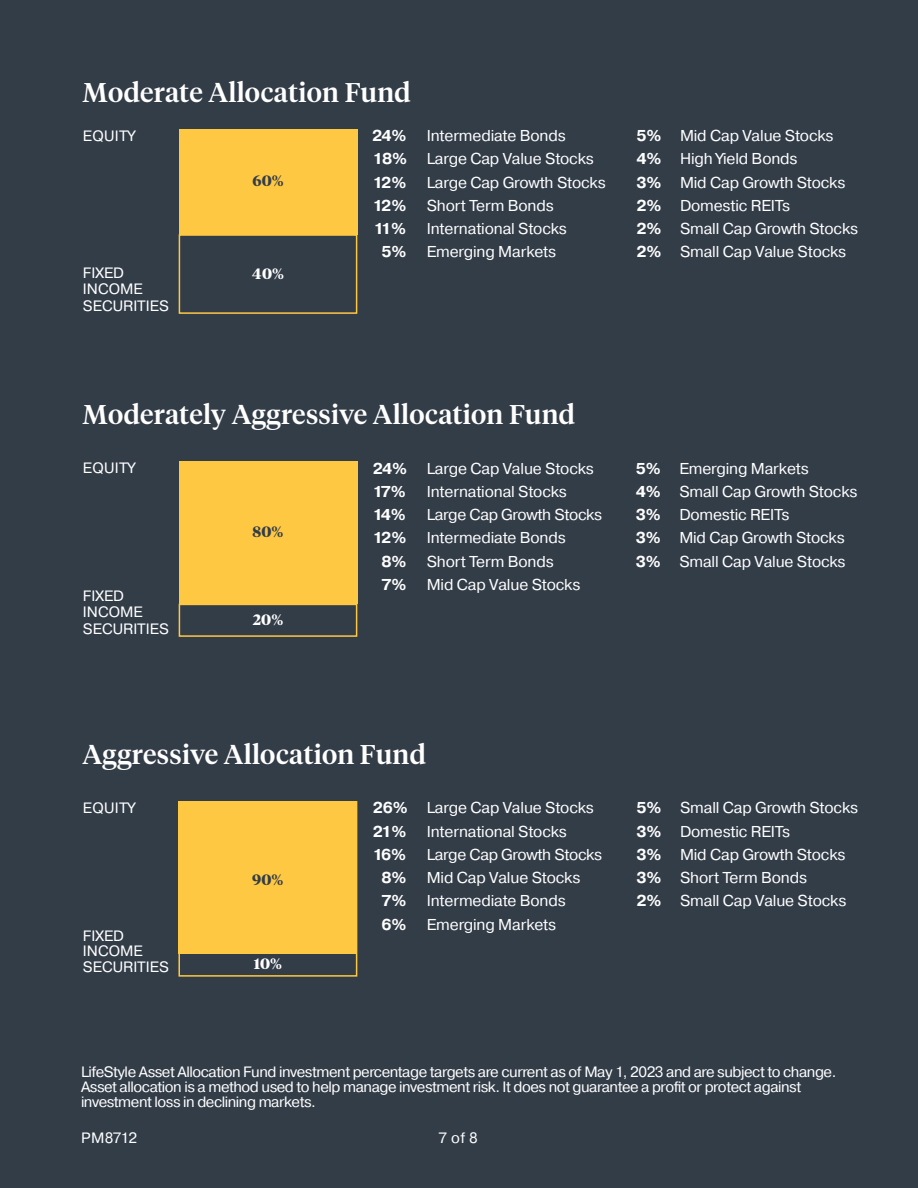
<style>
.page{position:relative;width:918px;height:1188px;background:#333d48}
.page>*{position:absolute;margin:0;border:0;box-sizing:border-box;transform-origin:0 0}
.t1{font:500 27px "Tiempos Headline";letter-spacing:.01em;color:#fff}
.t2{font:15.75px/23.2px "Pragmatica";letter-spacing:-.01em;color:#fff}
.t3{font:700 15.75px "Pragmatica";letter-spacing:-.12em;color:#fff}
.t4{font:15px/15px "Pragmatica";letter-spacing:-.03em;color:#fff}
.t5{font:15px/16.5px "Pragmatica";color:#fff}
.t6{font:700 15px "Tiempos Headline";color:#fff}
.t7{font:700 15px "Tiempos Headline";color:#333d48}
.s1{font-weight:700}
</style>
<div class="page">
<div style="left:179px;top:461px;width:178px;height:143px;background:#ffc843"></div>
<div style="left:179px;top:129px;width:178px;height:105px;background:#ffc843"></div>
<div style="left:179px;top:234px;width:178px;height:80px;border:2px solid #ffc843"></div>
<div style="left:179px;top:604px;width:178px;height:33px;border:2px solid #ffc843"></div>
<div style="left:178px;top:801px;width:179px;height:153px;background:#ffc843"></div>
<div style="left:178px;top:801px;width:179px;height:176px;border:2px solid #ffc843"></div>
<h1 class="t1" style="left:83px;top:74px;width:330px">Moderate Allocation Fund</h1>
<p class="t4" style="left:83px;top:128px;width:53px">EQUITY</p>
<p class="t5" style="left:83px;top:265px;width:87px">FIXED<br>INCOME<br>SECURITIES</p>
<p class="t7" style="left:252px;top:170px;width:33px">60%</p>
<p class="t6" style="left:252px;top:263px;width:33px">40%</p>
<p class="t3" style="left:372px;top:125px;width:36px">24%</p>
<p class="t2" style="left:373px;top:124px;width:223px;text-indent:54px">Intermediate Bonds<br><span class="s1">18%</span> Large Cap Value Stocks<br><span class="s1">12%</span></p>
<p class="t2" style="left:427px;top:171px;width:180px">Large Cap Growth Stocks</p>
<p class="t3" style="left:373px;top:195px;width:35px">12%</p>
<p class="t2" style="left:427px;top:194px;width:128px">Short Term Bonds</p>
<p class="t3" style="left:374px;top:218px;width:34px">11%</p>
<p class="t2" style="left:427px;top:217px;width:142px">International Stocks</p>
<p class="t3" style="left:381px;top:242px;width:27px">5%</p>
<p class="t2" style="left:427px;top:241px;width:131px">Emerging Markets</p>
<p class="t2" style="left:637px;top:124px;width:223px"><span class="s1">5%</span> Mid Cap Value Stocks<br><span class="s1">4%</span> High Yield Bonds<br><span class="s1">3%</span> Mid Cap Growth Stocks<br><span class="s1">2%</span> Domestic REITs<br><span class="s1">2%</span> Small Cap Growth Stocks<br><span class="s1">2%</span> Small Cap Value Stocks</p>
<h1 class="t1" style="left:83px;top:396px;width:494px">Moderately Aggressive Allocation Fund</h1>
<p class="t4" style="left:83px;top:461px;width:53px">EQUITY</p>
<p class="t5" style="left:83px;top:588px;width:87px">FIXED<br>INCOME<br>SECURITIES</p>
<p class="t7" style="left:253px;top:521px;width:32px">80%</p>
<p class="t6" style="left:253px;top:609px;width:32px">20%</p>
<p class="t2" style="left:373px;top:457px;width:223px"><span class="s1">24%</span> Large Cap Value Stocks<br><span class="s1">17%</span></p>
<p class="t2" style="left:427px;top:480px;width:142px">International Stocks</p>
<p class="t3" style="left:373px;top:504px;width:35px">14%</p>
<p class="t2" style="left:427px;top:503px;width:177px">Large Cap Growth Stocks</p>
<p class="t3" style="left:373px;top:528px;width:35px">12%</p>
<p class="t2" style="left:427px;top:527px;width:140px">Intermediate Bonds</p>
<p class="t3" style="left:381px;top:551px;width:27px">8%</p>
<p class="t2" style="left:427px;top:550px;width:128px">Short Term Bonds</p>
<p class="t3" style="left:381px;top:574px;width:27px">7%</p>
<p class="t2" style="left:427px;top:573px;width:155px">Mid Cap Value Stocks</p>
<p class="t2" style="left:636px;top:457px;width:223px"><span class="s1">5%</span> Emerging Markets<br><span class="s1">4%</span> Small Cap Growth Stocks<br><span class="s1">3%</span> Domestic REITs<br><span class="s1">3%</span> Mid Cap Growth Stocks<br><span class="s1">3%</span> Small Cap Value Stocks</p>
<h1 class="t1" style="left:83px;top:736px;width:345px">Aggressive Allocation Fund</h1>
<p class="t4" style="left:83px;top:801px;width:53px">EQUITY</p>
<p class="t5" style="left:83px;top:928px;width:87px;line-height:15.6px">FIXED<br>INCOME<br>SECURITIES</p>
<p class="t7" style="left:252px;top:869px;width:33px">90%</p>
<p class="t6" style="left:254px;top:953px;width:30px">10%</p>
<p class="t2" style="left:373px;top:797px;width:223px"><span class="s1">26%</span> Large Cap Value Stocks<br><span class="s1">21%</span></p>
<p class="t2" style="left:427px;top:820px;width:142px">International Stocks</p>
<p class="t3" style="left:373px;top:844px;width:35px">16%</p>
<p class="t2" style="left:427px;top:843px;width:177px">Large Cap Growth Stocks</p>
<p class="t3" style="left:381px;top:868px;width:27px">8%</p>
<p class="t2" style="left:427px;top:866px;width:155px">Mid Cap Value Stocks</p>
<p class="t3" style="left:381px;top:891px;width:27px">7%</p>
<p class="t2" style="left:427px;top:890px;width:140px">Intermediate Bonds</p>
<p class="t3" style="left:381px;top:914px;width:27px">6%</p>
<p class="t2" style="left:427px;top:913px;width:131px">Emerging Markets</p>
<p class="t2" style="left:637px;top:797px;width:223px"><span class="s1">5%</span> Small Cap Growth Stocks<br><span class="s1">3%</span> Domestic REITs<br><span class="s1">3%</span> Mid Cap Growth Stocks<br><span class="s1">3%</span> Short Term Bonds<br><span class="s1">2%</span> Small Cap Value Stocks</p>
<p class="t4" style="left:81px;top:1065px;width:757px">LifeStyle Asset Allocation Fund investment percentage targets are current as of May 1, 2023 and are subject to change.<br>Asset allocation is a method used to help manage investment risk. It does not guarantee a profit or protect against investment loss in declining markets.</p>
<p class="t4" style="left:81px;top:1130px;width:58px">PM8712</p>
<p class="t4" style="left:439px;top:1130px;width:41px">7 of 8</p>
</div>
